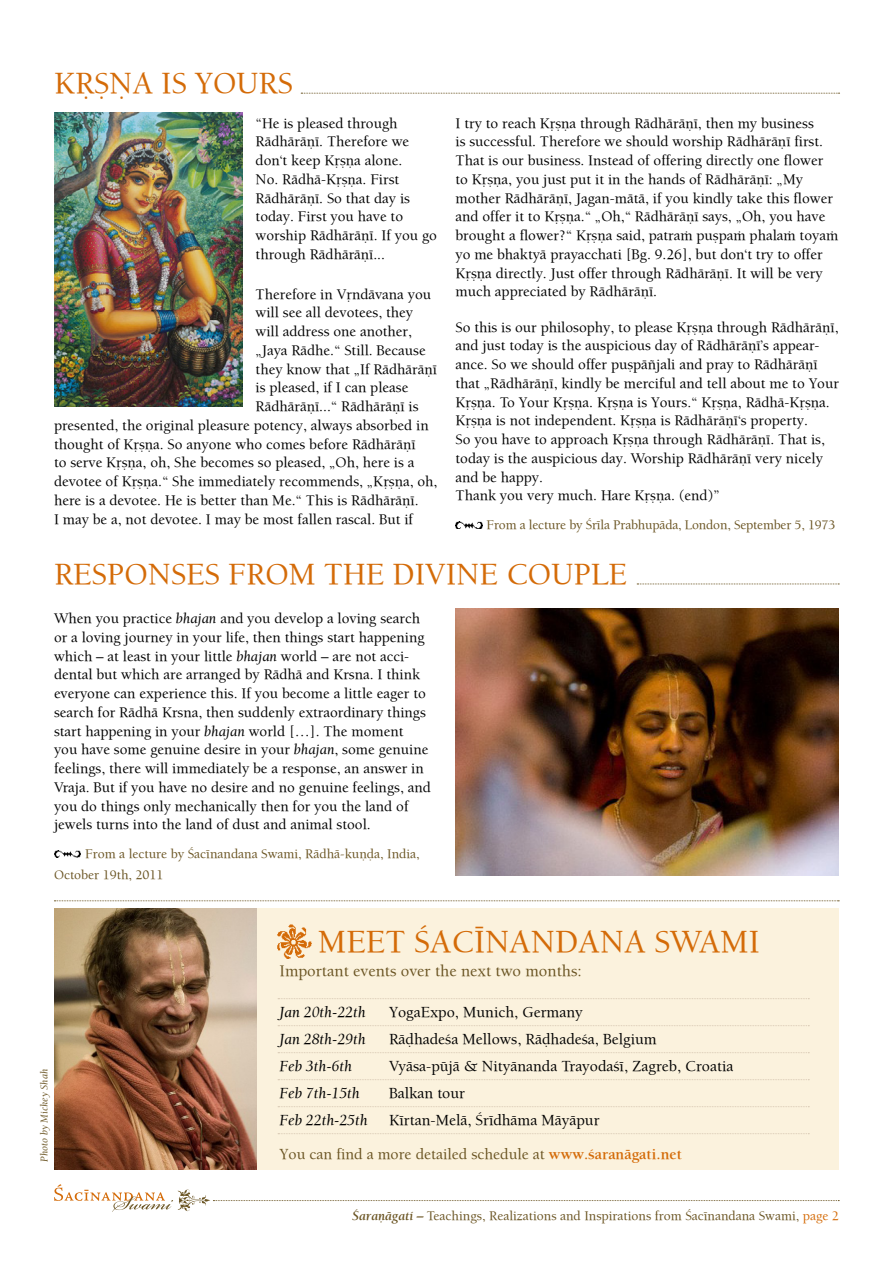
<style>
.page{position:relative;width:893px;height:1263px;background:#fff}
.page>*{position:absolute;margin:0;border:0;box-sizing:border-box;transform-origin:0 0}
.t1{font:33px "Balaram";color:#d46b08}
.t2{font:31.5px "Balaram";color:#d46b08}
.t3{font:16.5px "Balaram";color:#6a5422}
.t4{font:15.75px "Balaram";color:#000}
.t5{font:italic 15.75px "Balaram";color:#000}
.t6{font:15.75px "Balaram";color:#6a5422}
.t7{font:15px/18.8px "Balaram";color:#000}
.t8{font:13.5px/21px "Balaram";color:#6a5422}
.t9{font:italic 10.5px "Balaram";color:#6a5422}
.s1{font-style:italic}
.s2{font-style:normal}
.s3{font-weight:700;color:#d46b08}
.s4{font-weight:700;font-style:italic}
.s5{color:#d46b08}
</style>
<div class="page">
<img style="left:455px;top:522px;width:27px;height:7px">
<img style="left:455px;top:608px;width:384px;height:268px">
<img style="left:54px;top:851px;width:27px;height:7px">
<svg style="left:637px;top:584px;width:202px;height:1px"></svg>
<svg style="left:54px;top:900px;width:785px;height:1px"></svg>
<div style="left:253px;top:908px;width:586px;height:261px;background:#fbf2dd"></div>
<img style="left:54px;top:908px;width:202px;height:261px">
<svg style="left:278px;top:1025px;width:531px;height:1px"></svg>
<svg style="left:278px;top:998px;width:531px;height:1px"></svg>
<svg style="left:278px;top:1052px;width:531px;height:1px"></svg>
<svg style="left:278px;top:1079px;width:531px;height:1px"></svg>
<svg style="left:278px;top:1106px;width:531px;height:1px"></svg>
<img style="left:277px;top:924px;width:34px;height:35px">
<svg style="left:301px;top:93px;width:539px;height:1px"></svg>
<img style="left:54px;top:113px;width:189px;height:294px">
<svg style="left:278px;top:1133px;width:531px;height:1px"></svg>
<svg style="left:54px;top:1184px;width:785px;height:28px"></svg>
<h2 class="t2" style="left:54px;top:64px;width:222px">Kåñëa is Yours</h2>
<p class="t7" style="left:256px;top:113px;width:183px">“He is pleased through<br>Rädhäräëé. Therefore we don‘t keep Kåñëa alone.<br>No. Rädhä-Kåñëa. First<br>Rädhäräëé. So that day is today. First you have to worship Rädhäräëé. If you go through Rädhäräëé...</p>
<p class="t7" style="left:256px;top:284px;width:177px">Therefore in Våndävana you</p>
<p class="t7" style="left:256px;top:303px;width:159px">will see all devotees, they</p>
<p class="t7" style="left:256px;top:322px;width:158px">will address one another,</p>
<p class="t7" style="left:256px;top:340px;width:172px">„Jaya Rädhe.“ Still. Because</p>
<p class="t7" style="left:256px;top:359px;width:183px">they know that „If Rädhäräëé</p>
<p class="t7" style="left:256px;top:378px;width:154px">is pleased, if I can please</p>
<p class="t7" style="left:256px;top:397px;width:165px">Rädhäräëé...“ Rädhäräëé is</p>
<p class="t7" style="left:54px;top:415px;width:376px">presented, the original pleasure potency, always absorbed in</p>
<p class="t7" style="left:54px;top:434px;width:363px">thought of Kåñëa. So anyone who comes before Rädhäräëé</p>
<p class="t7" style="left:54px;top:453px;width:362px">to serve Kåñëa, oh, She becomes so pleased, „Oh, here is a</p>
<p class="t7" style="left:54px;top:472px;width:385px">devotee of Kåñëa.“ She immediately recommends, „Kåñëa, oh,</p>
<p class="t7" style="left:54px;top:490px;width:366px">here is a devotee. He is better than Me.“ This is Rädhäräëé.</p>
<p class="t7" style="left:54px;top:509px;width:360px">I may be a, not devotee. I may be most fallen rascal. But if</p>
<p class="t7" style="left:455px;top:113px;width:384px">I try to reach Kåñëa through Rädhäräëé, then my business<br>is successful. Therefore we should worship Rädhäräëé first.<br>That is our business. Instead of offering directly one flower to Kåñëa, you just put it in the hands of Rädhäräëé: „My mother Rädhäräëé, Jagan-mätä, if you kindly take this flower and offer it to Kåñëa.“ „Oh,“ Rädhäräëé says, „Oh, you have brought a flower?“ Kåñëa said, patraà puñpaà phalaà toyaà yo me bhaktyä prayacchati [Bg. 9.26], but don‘t try to offer Kåñëa directly. Just offer through Rädhäräëé. It will be very much appreciated by Rädhäräëé.</p>
<p class="t7" style="left:455px;top:317px;width:385px">So this is our philosophy, to please Kåñëa through Rädhäräëé, and just today is the auspicious day of Rädhäräëé’s appear&shy;ance. So we should offer puñpäïjali and pray to Rädhäräëé that „Rädhäräëé, kindly be merciful and tell about me to Your Kåñëa. To Your Kåñëa. Kåñëa is Yours.“ Kåñëa, Rädhä-Kåñëa.<br>Kåñëa is not independent. Kåñëa is Rädhäräëé‘s property.<br>So you have to approach Kåñëa through Rädhäräëé. That is, today is the auspicious day. Worship Rädhäräëé very nicely and be happy.<br>Thank you very much. Hare Kåñëa. (end)”</p>
<p class="t8" style="left:487px;top:514px;width:350px">From a lecture by Çréla Prabhupäda, London, September 5, 1973</p>
<h2 class="t2" style="left:54px;top:555px;width:58px">Respons</h2>
<h2 class="t2" style="left:186px;top:555px;width:84px">es From</h2>
<h2 class="t2" style="left:324px;top:555px;width:305px">the Divine Couple</h2>
<p class="t7" style="left:54px;top:609px;width:378px">When you practice <span class="s1">bhajan</span> and you develop a loving search or a loving journey in your life, then things start happening which – at least in your little <span class="s1">bhajan</span> world – are not acci&shy;dental but which are arranged by Rädhä and Krsna. I think everyone can experience this. If you become a little eager to search for Rädhä Krsna, then suddenly extraordinary things start happening in your <span class="s1">bhajan</span> world […]. The moment<br>you have some genuine desire in your <span class="s1">bhajan</span>, some genuine feelings, there will immediately be a response, an answer in Vraja. But if you have no desire and no genuine feelings, and you do things only mechanically then for you the land of jewels turns into the land of dust and animal stool.</p>
<p class="t8" style="left:54px;top:843px;width:367px;text-indent:31px">From a lecture by Çacénandana Swami, Rädhä-kuëòa, India,<br>October 19th, 2011</p>
<p class="t9" style="left:38px;top:1161px;width:94px;rotate:-90deg">Photo by Mickey Shah</p>
<h1 class="t1" style="left:318px;top:922px;width:422px">Meet Çacénandana Swami</h1>
<p class="t3" style="left:279px;top:961px;width:304px">Important events over the next two months:</p>
<p class="t5" style="left:279px;top:1002px;width:88px">Jan 20th-22th</p>
<p class="t4" style="left:389px;top:1002px;width:195px">YogaExpo, Munich, Germany</p>
<p class="t5" style="left:279px;top:1029px;width:88px">Jan 28th-29th</p>
<p class="t4" style="left:389px;top:1029px;width:269px">Räòhadeça Mellows, Räòhadeça, Belgium</p>
<p class="t5" style="left:279px;top:1056px;width:98px">Feb 3th-6th <span class="s2">V</span></p>
<p class="t4" style="left:398px;top:1056px;width:336px">yäsa-püjä &amp; Nityänanda Trayodaçé, Zagreb, Croatia</p>
<p class="t5" style="left:279px;top:1083px;width:82px">Feb 7th-15th</p>
<p class="t4" style="left:389px;top:1083px;width:78px">Balkan tour</p>
<p class="t5" style="left:279px;top:1110px;width:90px">Feb 22th-25th</p>
<p class="t4" style="left:389px;top:1110px;width:212px">Kértan-Melä, Çrédhäma Mäyäpur</p>
<p class="t6" style="left:279px;top:1145px;width:404px">You can find a more detailed schedule at <span class="s3">www.çaranägati.net</span></p>
<p class="t8" style="left:352px;top:1205px;width:488px"><span class="s4">Çaraëägatí –</span> Teachings, Realizations and Inspirations from Çacénandana Swami, <span class="s5">page 2</span></p>
</div>
